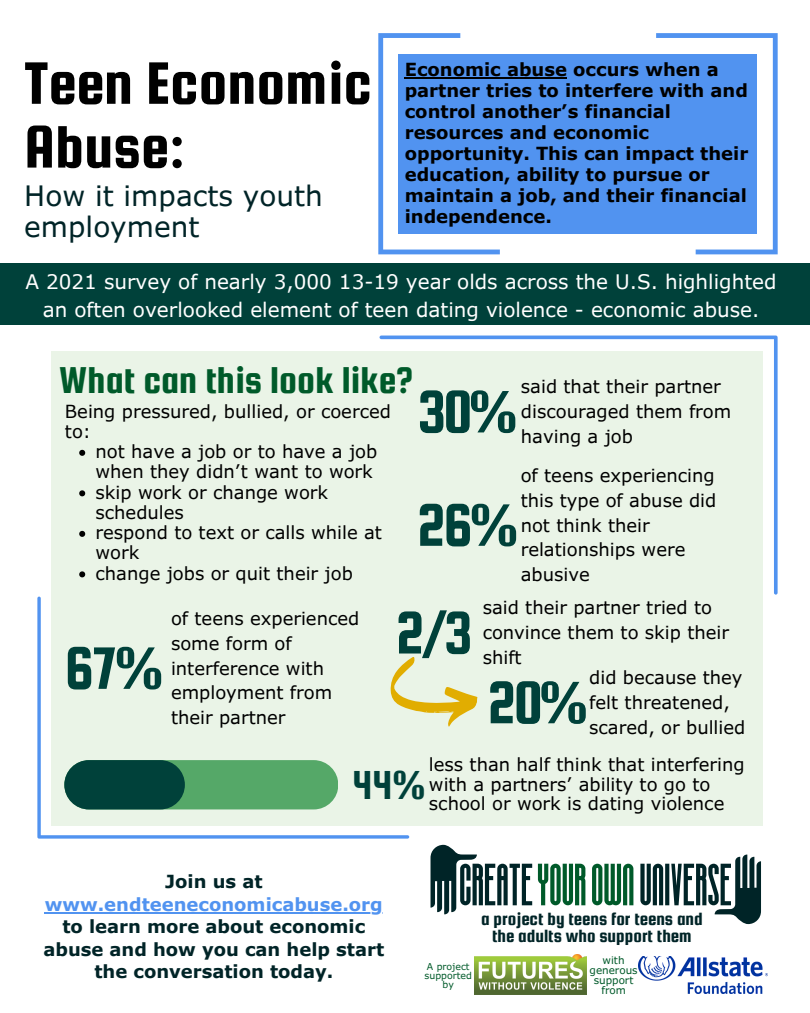
<style>
.page{position:relative;width:810px;height:1013px;background:#fff}
.page>*{position:absolute;margin:0;border:0;box-sizing:border-box;transform-origin:0 0}
.t1{font:64px/63.8px "Squada One";color:#000}
.t2{font:64px "Squada One";letter-spacing:-.05em;color:#00413a}
.t3{font:43.3px "Squada One";color:#00413a}
.t4{font:40px "Squada One";color:#005a2a}
.t5{font:28px/31.5px "Verdana Pro";color:#002427}
.t6{font:20px/27.8px "Verdana Pro";color:#fff;text-align:center}
.t7{font:19px/16.5px "Squada One";color:#002427;text-align:center}
.t8{font:18px/24.8px "Verdana Pro";color:#000}
.t9{font:700 18px/21px "Verdana Pro";color:#000}
.t10{font:700 18px/22.5px "Verdana Pro";color:#002427;text-align:center}
.t11{font:10.4px/9.8px "Verdana Pro";color:#005a2a;text-align:center}
.t12{font:9.4px/9px "Verdana Pro";color:#005a2a;text-align:center}
.s1{color:#5193f0}
</style>
<div class="page">
<svg style="left:380px;top:335px;width:398px;height:259px"></svg>
<svg style="left:37px;top:596px;width:372px;height:242px"></svg>
<div style="left:51px;top:351px;width:712px;height:474px;background:#eaf4e7"></div>
<svg style="left:378px;top:33px;width:122px;height:221px"></svg>
<svg style="left:656px;top:33px;width:122px;height:221px"></svg>
<div style="left:398px;top:54px;width:359px;height:179px;background:#5193f0"></div>
<div style="left:0;top:263px;width:810px;height:61px;background:#00413a"></div>
<div style="left:64px;top:760px;width:274px;height:49px;background:#55a868;border-radius:25px"></div>
<div style="left:64px;top:760px;width:121px;height:49px;background:#00413a;border-radius:25px"></div>
<svg style="left:79px;top:450px;width:6px;height:6px"></svg>
<svg style="left:79px;top:490px;width:6px;height:6px"></svg>
<svg style="left:79px;top:531px;width:6px;height:6px"></svg>
<svg style="left:79px;top:571px;width:6px;height:6px"></svg>
<hr style="left:405px;top:78px;width:162px;height:1px;background:#000">
<svg style="left:390px;top:657px;width:88px;height:70px"></svg>
<svg style="left:538px;top:863px;width:47px;height:42px"></svg>
<svg style="left:592px;top:863px;width:41px;height:42px"></svg>
<svg style="left:640px;top:854px;width:121px;height:70px"></svg>
<svg style="left:431px;top:844px;width:101px;height:70px"></svg>
<img style="left:474px;top:954px;width:113px;height:40px">
<img style="left:639px;top:956px;width:129px;height:37px">
<hr style="left:45px;top:912px;width:338px;height:1px;background:#5193f0">
<p class="t1" style="left:24px;top:51px;width:349px">Teen Economic<br>Abuse:</p>
<p class="t5" style="left:24px;top:179px;width:300px">How it impacts youth employment</p>
<p class="t9" style="left:405px;top:58px;width:345px">Economic abuse occurs when a partner tries to interfere with and control another’s financial resources and economic opportunity. This can impact their education, ability to pursue or maintain a job, and their financial independence.</p>
<p class="t6" style="left:25px;top:267px;width:753px">A 2021 survey of nearly 3,000 13-19 year olds across the U.S. highlighted an often overlooked element of teen dating violence - economic abuse.</p>
<p class="t4" style="left:59px;top:359px;width:355px">What can this look like?</p>
<h2 class="t8" style="left:65px;top:400px;width:327px;line-height:20.2px">Being pressured, bullied, or coerced to:</h2>
<h1 class="t8" style="left:96px;top:441px;width:283px;line-height:20.2px">not have a job or to have a job when they didn’t want to work</h1>
<p class="t8" style="left:96px;top:481px;width:234px;line-height:20.2px">skip work or change work schedules</p>
<p class="t8" style="left:96px;top:522px;width:288px;line-height:20.2px">respond to text or calls while at work</p>
<p class="t8" style="left:96px;top:560px;width:259px">change jobs or quit their job</p>
<h1 class="t2" style="left:417px;top:377px;width:102px">30%</h1>
<p class="t8" style="left:521px;top:374px;width:212px">said that their partner discouraged them from having a job</p>
<h1 class="t8" style="left:521px;top:462px;width:197px">of teens experiencing this type of abuse did not think their relationships were abusive</h1>
<p class="t2" style="left:416px;top:490px;width:103px">26%</p>
<p class="t2" style="left:64px;top:633px;width:101px">67%</p>
<p class="t8" style="left:171px;top:605px;width:190px">of teens experienced some form of interference with employment from their partner</p>
<p class="t2" style="left:395px;top:598px;width:79px">2/3</p>
<h6 class="t8" style="left:483px;top:595px;width:248px">said their partner tried to convince them to skip their shift</h6>
<h3 class="t8" style="left:589px;top:664px;width:155px">did because they felt threatened,</h3>
<h5 class="t2" style="left:487px;top:668px;width:103px">20%</h5>
<h3 class="t8" style="left:589px;top:714px;width:158px">scared, or bullied</h3>
<h1 class="t8" style="left:429px;top:754px;width:317px;line-height:19.5px">less than half think that interfering with a partners’ ability to go to school or work is dating violence</h1>
<h2 class="t3" style="left:352px;top:761px;width:75px">44%</h2>
<p class="t10" style="left:165px;top:870px;width:99px">Join us at</p>
<p class="t10" style="left:43px;top:892px;width:342px"><span class="s1">www.endteeneconomicabuse.org </span>to learn more about economic abuse and how you can help start the conversation today.</p>
<h5 class="t7" style="left:481px;top:910px;width:223px">a project by teens for teens and the adults who support them</h5>
<h4 class="t12" style="left:425px;top:961px;width:49px">A project supported by</h4>
<p class="t11" style="left:590px;top:955px;width:50px">with generous support from</p>
</div>
